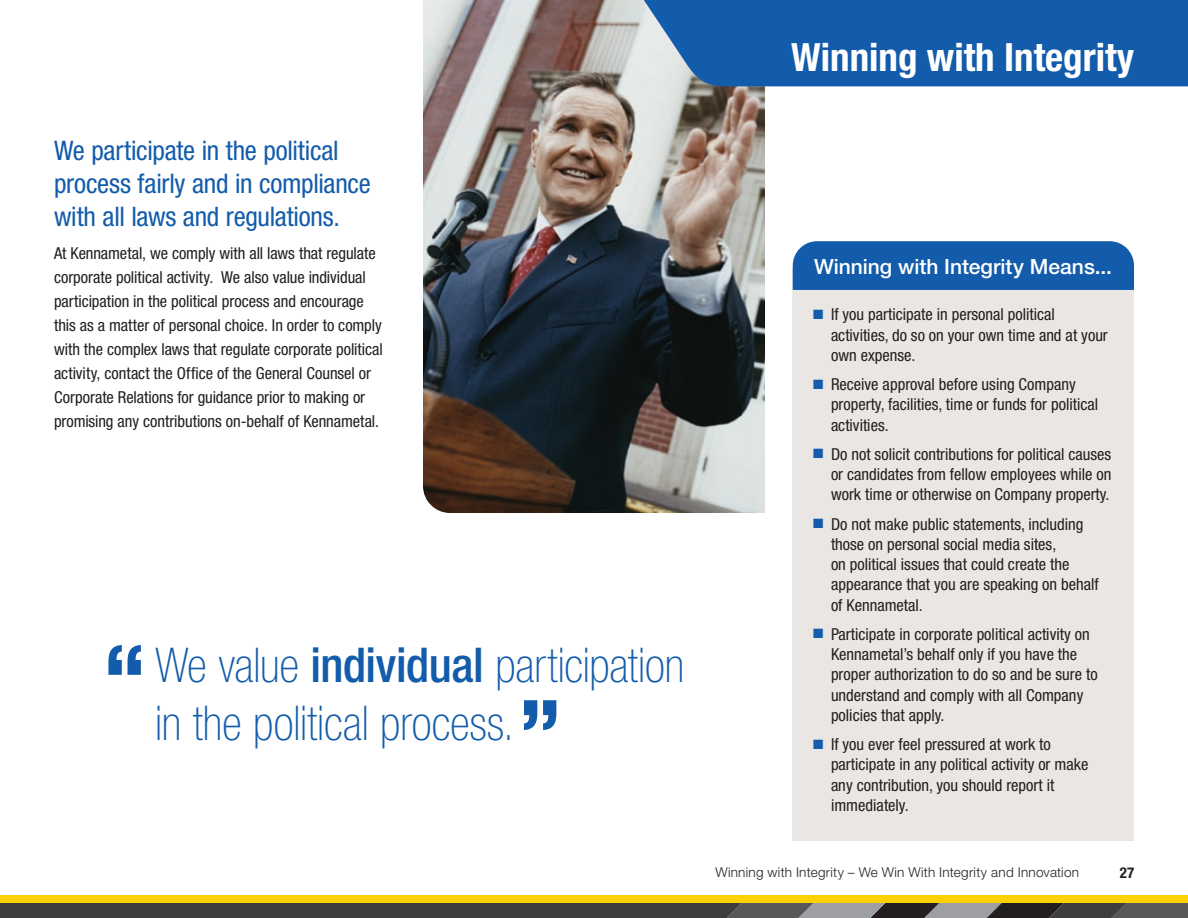
<style>
.page{position:relative;width:1188px;height:918px;background:#fff}
.page>*{position:absolute;margin:0;border:0;box-sizing:border-box;transform-origin:0 0}
.t1{font:800 condensed 85.5px "Helvetica Neue LT Std";color:#135cab}
.t2{font:100 condensed 48px/57.6px "Helvetica Neue LT Std";letter-spacing:-.005em;color:#135cab}
.t3{font:700 condensed 39px "Helvetica Neue LT Std";color:#fff}
.t4{font:condensed 27px/33px "Helvetica Neue LT Std";letter-spacing:-.01em;color:#135cab}
.t5{font:500 21px "Helvetica Neue LT Std";color:#fff}
.t6{font:condensed 16.5px/20.2px "Helvetica Neue LT Std";color:#231f20}
.t7{font:700 condensed 15px "Helvetica Neue LT Std";color:#231f20}
.t8{font:300 13.5px "Helvetica Neue LT Std";letter-spacing:.02em;color:#231f20}
.s1{font-weight:500}
.s2{color:#135cab}
</style>
<div class="page">
<svg style="left:0;top:903px;width:1188px;height:15px;background:#49494a"></svg>
<div style="left:0;top:896px;width:1188px;height:7px;background:#fed105"></div>
<div style="left:792px;top:269px;width:342px;height:572px;background:#eae6e3"></div>
<div style="left:793px;top:241px;width:341px;height:49px;background:#135cab"></div>
<img style="left:423px;top:0;width:342px;height:513px">
<svg style="left:638px;top:0;width:550px;height:86px;background:#2165ae"></svg>
<h3 class="t4" style="left:54px;top:134px;width:318px">We participate in the political process fairly and in compliance with all laws and regulations.</h3>
<p class="t6" style="left:54px;top:241px;width:330px;line-height:24px">At Kennametal, we comply with all laws that regulate corporate political activity. We also value individual participation in the political process and encourage this as a matter of personal choice. In order to comply with the complex laws that regulate corporate political activity, contact the Office of the General Counsel or Corporate Relations for guidance prior to making or promising any contributions on-behalf of Kennametal.</p>
<h1 class="t1" style="left:104px;top:623px;width:43px">“</h1>
<h2 class="t2" style="left:155px;top:636px;width:531px">We value <span class="s1">individual</span> participation in the political process.</h2>
<h1 class="t1" style="left:520px;top:678px;width:43px">”</h1>
<h3 class="t3" style="left:791px;top:34px;width:344px">Winning with Integrity</h3>
<p class="t5" style="left:814px;top:254px;width:299px">Winning with Integrity Means...</p>
<p class="t6" style="left:831px;top:304px;width:278px;text-indent:-18px"><span class="s2">■</span> If you participate in personal political activities, do so on your own time and at your own expense.</p>
<p class="t6" style="left:831px;top:374px;width:269px;text-indent:-18px"><span class="s2">■</span> Receive approval before using Company property, facilities, time or funds for political activities.</p>
<p class="t6" style="left:831px;top:444px;width:282px;text-align:justify;text-indent:-18px"><span class="s2">■</span> Do not solicit contributions for political causes or candidates from fellow employees while on work time or otherwise on Company property.</p>
<p class="t6" style="left:831px;top:514px;width:269px;text-indent:-18px"><span class="s2">■</span> Do not make public statements, including those on personal social media sites,<br>on political issues that could create the appearance that you are speaking on behalf of Kennametal.</p>
<p class="t6" style="left:831px;top:624px;width:268px;text-indent:-18px"><span class="s2">■</span> Participate in corporate political activity on Kennametal’s behalf only if you have the proper authorization to do so and be sure to understand and comply with all Company policies that apply.</p>
<p class="t6" style="left:831px;top:734px;width:259px;text-indent:-18px"><span class="s2">■</span> If you ever feel pressured at work to participate in any political activity or make any contribution, you should report it immediately.</p>
<p class="t8" style="left:715px;top:864px;width:365px">Winning with Integrity – We Win With Integrity and Innovation</p>
<p class="t7" style="left:1120px;top:863px;width:16px">27</p>
</div>
